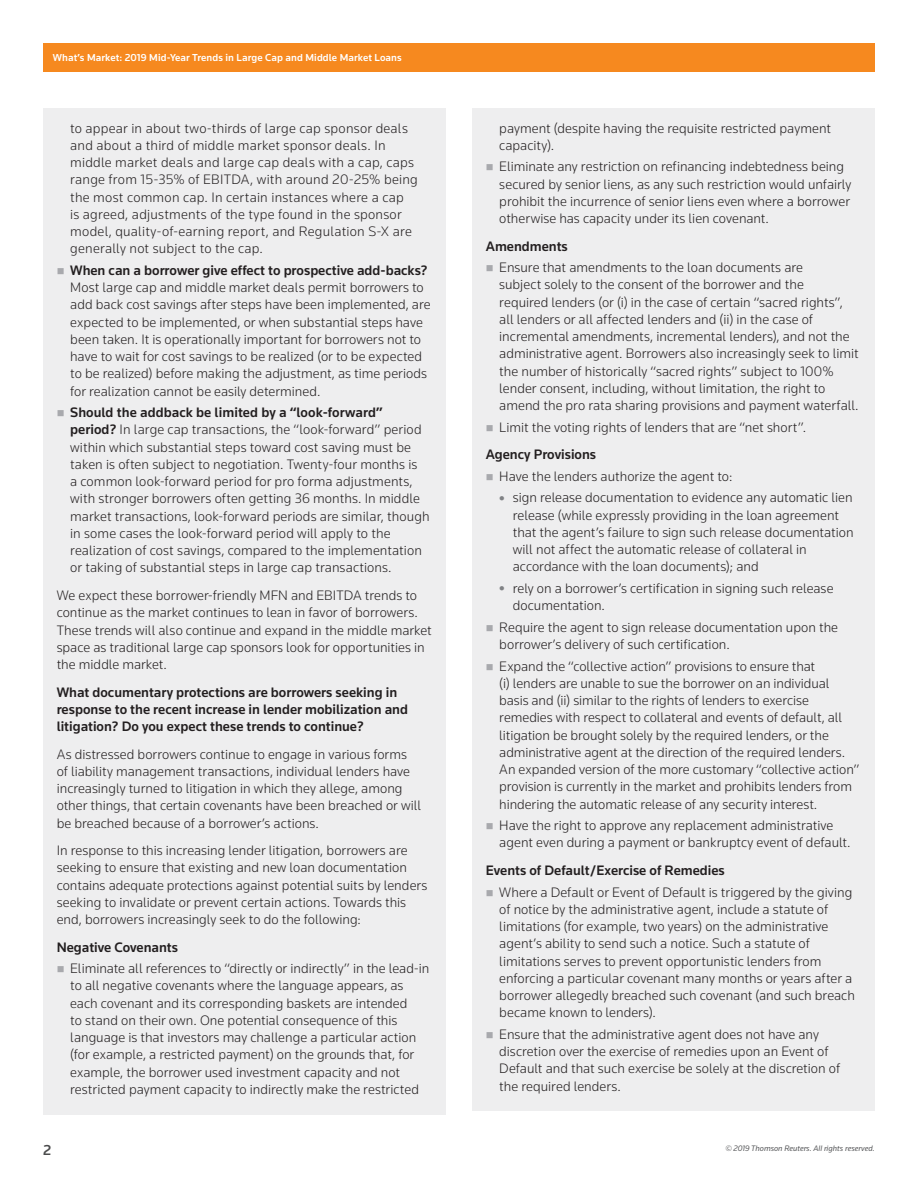
<style>
.page{position:relative;width:918px;height:1188px;background:#fff}
.page>*{position:absolute;margin:0;border:0;box-sizing:border-box;transform-origin:0 0}
.t1{font:500 15px "Knowledge";color:#4b4c4d}
.t2{font:300 14.25px/17.2px "Knowledge";letter-spacing:.005em;color:#231f20}
.t3{font:500 14.25px/17.2px "Knowledge";color:#231f20}
.t4{font:500 10.5px "Knowledge";letter-spacing:.01em;color:#fff}
.t5{font:italic 8.25px "Knowledge";color:#57585a}
.s1{font-weight:500}
</style>
<div class="page">
<div style="left:43px;top:43px;width:832px;height:29px;background:#f6891f"></div>
<div style="left:43px;top:108px;width:403px;height:1006px;background:#eeeeef"></div>
<div style="left:472px;top:108px;width:403px;height:1003px;background:#eeeeef"></div>
<p class="t4" style="left:53px;top:51px;width:350px">What’s Market: 2019 Mid-Year Trends in Large Cap and Middle Market Loans</p>
<p class="t2" style="left:70px;top:119px;width:349px">to appear in about two-thirds of large cap sponsor deals and about a third of middle market sponsor deals. In middle market deals and large cap deals with a cap, caps range from 15-35% of EBITDA, with around 20-25% being the most common cap. In certain instances where a cap<br>is agreed, adjustments of the type found in the sponsor model, quality-of-earning report, and Regulation S-X are generally not subject to the cap.</p>
<p class="t3" style="left:70px;top:261px;width:359px">When can a borrower give effect to prospective add-backs?</p>
<p class="t2" style="left:70px;top:279px;width:362px">Most large cap and middle market deals permit borrowers to add back cost savings after steps have been implemented, are expected to be implemented, or when substantial steps have been taken. It is operationally important for borrowers not to have to wait for cost savings to be realized (or to be expected to be realized) before making the adjustment, as time periods for realization cannot be easily determined.</p>
<p class="t2" style="left:70px;top:404px;width:361px"><span class="s1">Should the addback be limited by a “look-forward” period?</span> In large cap transactions, the “look-forward” period within which substantial steps toward cost saving must be taken is often subject to negotiation. Twenty-four months is<br>a common look-forward period for pro forma adjustments, with stronger borrowers often getting 36 months. In middle market transactions, look-forward periods are similar, though in some cases the look-forward period will apply to the realization of cost savings, compared to the implementation or taking of substantial steps in large cap transactions.</p>
<p class="t2" style="left:57px;top:586px;width:377px">We expect these borrower-friendly MFN and EBITDA trends to continue as the market continues to lean in favor of borrowers.<br>These trends will also continue and expand in the middle market space as traditional large cap sponsors look for opportunities in the middle market.</p>
<p class="t3" style="left:57px;top:683px;width:353px">What documentary protections are borrowers seeking in response to the recent increase in lender mobilization and litigation? Do you expect these trends to continue?</p>
<p class="t2" style="left:57px;top:745px;width:366px">As distressed borrowers continue to engage in various forms of liability management transactions, individual lenders have increasingly turned to litigation in which they allege, among other things, that certain covenants have been breached or will be breached because of a borrower’s actions.</p>
<p class="t2" style="left:57px;top:842px;width:372px">In response to this increasing lender litigation, borrowers are seeking to ensure that existing and new loan documentation contains adequate protections against potential suits by lenders seeking to invalidate or prevent certain actions. Towards this end, borrowers increasingly seek to do the following:</p>
<p class="t3" style="left:57px;top:938px;width:123px">Negative Covenants</p>
<p class="t2" style="left:70px;top:959px;width:361px">Eliminate all references to “directly or indirectly” in the lead-in to all negative covenants where the language appears, as each covenant and its corresponding baskets are intended<br>to stand on their own. One potential consequence of this language is that investors may challenge a particular action (for example, a restricted payment) on the grounds that, for example, the borrower used investment capacity and not restricted payment capacity to indirectly make the restricted</p>
<p class="t2" style="left:499px;top:119px;width:333px">payment (despite having the requisite restricted payment capacity).</p>
<p class="t2" style="left:499px;top:158px;width:354px">Eliminate any restriction on refinancing indebtedness being secured by senior liens, as any such restriction would unfairly prohibit the incurrence of senior liens even where a borrower otherwise has capacity under its lien covenant.</p>
<p class="t3" style="left:486px;top:237px;width:83px">Amendments</p>
<p class="t2" style="left:499px;top:259px;width:361px">Ensure that amendments to the loan documents are<br>subject solely to the consent of the borrower and the<br>required lenders (or (i) in the case of certain “sacred rights”, all lenders or all affected lenders and (ii) in the case of incremental amendments, incremental lenders), and not the administrative agent. Borrowers also increasingly seek to limit the number of historically “sacred rights” subject to 100% lender consent, including, without limitation, the right to amend the pro rata sharing provisions and payment waterfall.</p>
<p class="t2" style="left:499px;top:418px;width:308px">Limit the voting rights of lenders that are “net short”.</p>
<p class="t3" style="left:486px;top:446px;width:112px">Agency Provisions</p>
<p class="t2" style="left:513px;top:465px;width:341px;line-height:21.6px;text-indent:-14px">Have the lenders authorize the agent to:<br>sign release documentation to evidence any automatic lien</p>
<p class="t2" style="left:513px;top:506px;width:342px">release (while expressly providing in the loan agreement that the agent’s failure to sign such release documentation will not affect the automatic release of collateral in accordance with the loan documents); and</p>
<p class="t2" style="left:513px;top:579px;width:322px">rely on a borrower’s certification in signing such release documentation.</p>
<p class="t2" style="left:499px;top:618px;width:340px">Require the agent to sign release documentation upon the borrower’s delivery of such certification.</p>
<p class="t2" style="left:499px;top:657px;width:362px">Expand the “collective action” provisions to ensure that<br>(i) lenders are unable to sue the borrower on an individual basis and (ii) similar to the rights of lenders to exercise remedies with respect to collateral and events of default, all litigation be brought solely by the required lenders, or the administrative agent at the direction of the required lenders.<br>An expanded version of the more customary “collective action” provision is currently in the market and prohibits lenders from hindering the automatic release of any security interest.</p>
<p class="t2" style="left:499px;top:817px;width:353px">Have the right to approve any replacement administrative agent even during a payment or bankruptcy event of default.</p>
<p class="t3" style="left:486px;top:861px;width:241px">Events of Default/Exercise of Remedies</p>
<p class="t2" style="left:499px;top:883px;width:357px">Where a Default or Event of Default is triggered by the giving of notice by the administrative agent, include a statute of limitations (for example, two years) on the administrative agent’s ability to send such a notice. Such a statute of limitations serves to prevent opportunistic lenders from enforcing a particular covenant many months or years after a borrower allegedly breached such covenant (and such breach became known to lenders).</p>
<p class="t2" style="left:499px;top:1025px;width:342px">Ensure that the administrative agent does not have any discretion over the exercise of remedies upon an Event of Default and that such exercise be solely at the discretion of the required lenders.</p>
<p class="t1" style="left:43px;top:1141px;width:10px">2</p>
<p class="t5" style="left:725px;top:1143px;width:151px">© 2019 Thomson Reuters. All rights reserved.</p>
</div>
